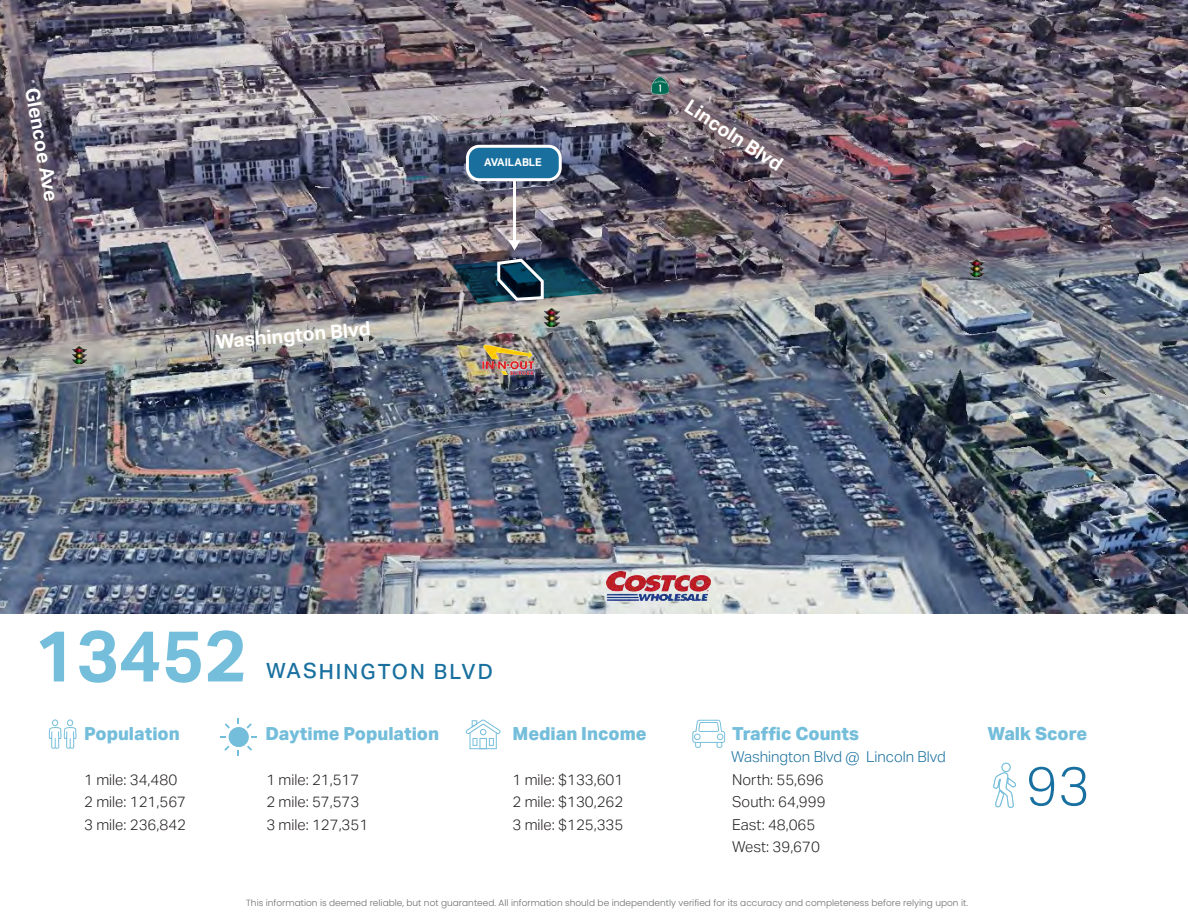
<style>
.page{position:relative;width:1188px;height:918px;background:#fff}
.page>*{position:absolute;margin:0;border:0;box-sizing:border-box;transform-origin:0 0}
.t1{font:700 72px "Aktiv Grotesk";color:#74bedb}
.t2{font:300 54px "Aktiv Grotesk";color:#1870a0}
.t3{font:500 21px "Aktiv Grotesk";letter-spacing:.095em;color:#19709f}
.t4{font:700 19.5px "Aktiv Grotesk";color:#fff}
.t5{font:800 18px "Aktiv Grotesk";color:#74bedb}
.t6{font:300 15px/22.5px "Aktiv Grotesk";color:#231f20}
.t7{font:300 15px "Aktiv Grotesk";color:#19709f}
.t8{font:700 10.8px "Aktiv Grotesk";color:#fff}
.t9{font:300 9px "Poppins";color:#6d6f6f}
</style>
<div class="page">
<img style="left:0;top:0;width:1188px;height:613px">
<img style="left:651px;top:77px;width:18px;height:18px">
<img style="left:606px;top:572px;width:105px;height:29px">
<img style="left:478px;top:342px;width:60px;height:37px">
<img style="left:72px;top:347px;width:15px;height:17px">
<img style="left:544px;top:309px;width:15px;height:17px">
<img style="left:970px;top:259px;width:15px;height:18px">
<img style="left:452px;top:257px;width:152px;height:47px">
<div style="left:467px;top:146px;width:93px;height:34px;background:#19709f;border-radius:12px"></div>
<div style="left:466px;top:145px;width:96px;height:36px;border:3px solid #fff;border-radius:12px"></div>
<hr style="left:513px;top:180px;width:3px;height:62px;background:#fff">
<svg style="left:509px;top:240px;width:11px;height:10px"></svg>
<svg style="left:692px;top:720px;width:33px;height:28px"></svg>
<svg style="left:466px;top:720px;width:34px;height:29px"></svg>
<svg style="left:49px;top:719px;width:28px;height:30px"></svg>
<svg style="left:220px;top:718px;width:37px;height:37px"></svg>
<div style="left:229px;top:727px;width:19px;height:20px;background:#74bedb;border-radius:50%"></div>
<div style="left:1002px;top:763px;width:9px;height:9px;border:1px solid #74bedb;border-radius:50%"></div>
<svg style="left:993px;top:772px;width:23px;height:36px"></svg>
<h3 class="t4" style="left:43px;top:86px;width:117px;rotate:80deg">Glencoe Ave</h3>
<h3 class="t4" style="left:215px;top:331px;width:157px;rotate:-5deg">Washington Blvd</h3>
<p class="t8" style="left:484px;top:156px;width:59px">AVAILABLE</p>
<h3 class="t4" style="left:693px;top:95px;width:114px;rotate:33deg">Lincoln Blvd</h3>
<h1 class="t1" style="left:34px;top:614px;width:215px">13452</h1>
<h3 class="t3" style="left:266px;top:659px;width:228px">WASHINGTON BLVD</h3>
<p class="t5" style="left:84px;top:723px;width:97px">Population</p>
<p class="t5" style="left:266px;top:723px;width:175px">Daytime Population</p>
<p class="t5" style="left:513px;top:723px;width:135px">Median Income</p>
<p class="t5" style="left:732px;top:723px;width:128px">Traffic Counts</p>
<p class="t6" style="left:84px;top:768px;width:95px">1 mile: 34,480</p>
<p class="t6" style="left:266px;top:768px;width:95px">1 mile: 21,517</p>
<p class="t6" style="left:513px;top:768px;width:112px">1 mile: $133,601</p>
<p class="t6" style="left:732px;top:768px;width:93px">North: 55,696</p>
<p class="t6" style="left:84px;top:791px;width:103px">2 mile: 121,567</p>
<p class="t6" style="left:266px;top:791px;width:95px">2 mile: 57,573</p>
<p class="t6" style="left:513px;top:791px;width:112px">2 mile: $130,262</p>
<p class="t6" style="left:732px;top:791px;width:95px">South: 64,999</p>
<p class="t6" style="left:84px;top:813px;width:103px">3 mile: 236,842</p>
<p class="t6" style="left:266px;top:813px;width:103px">3 mile: 127,351</p>
<p class="t6" style="left:513px;top:813px;width:112px">3 mile: $125,335</p>
<p class="t6" style="left:732px;top:813px;width:89px">East: 48,065<br>West: 39,670</p>
<p class="t7" style="left:731px;top:748px;width:216px">Washington Blvd @ Lincoln Blvd</p>
<p class="t9" style="left:246px;top:898px;width:723px">This information is deemed reliable, but not guaranteed. All information should be independently verified for its accuracy and completeness before relying upon it.</p>
<p class="t5" style="left:988px;top:724px;width:101px">Walk Score</p>
<h2 class="t2" style="left:1026px;top:755px;width:65px">93</h2>
</div>
